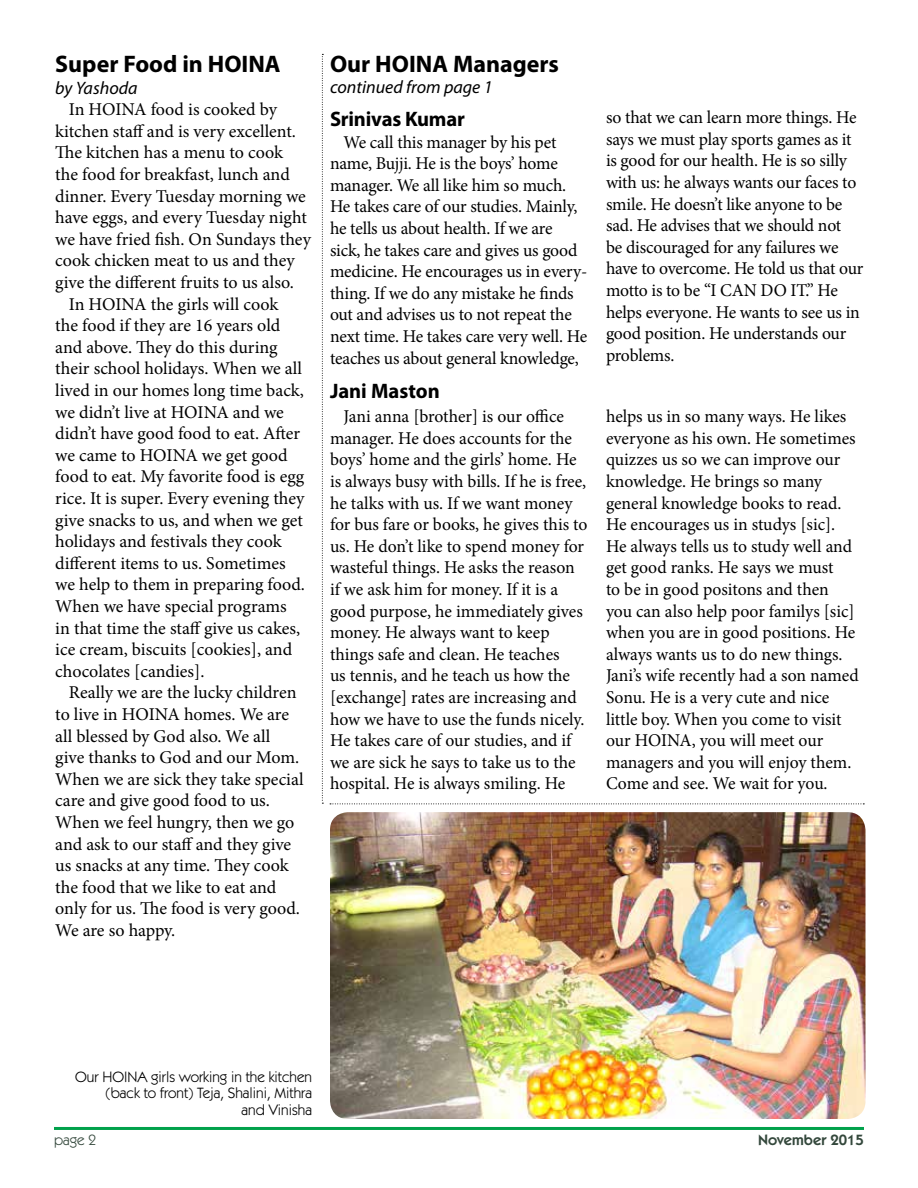
<style>
.page{position:relative;width:918px;height:1188px;background:#fff}
.page>*{position:absolute;margin:0;border:0;box-sizing:border-box;transform-origin:0 0}
.t1{font:700 24px "Myriad Pro";color:#000}
.t2{font:700 21px "Myriad Pro";letter-spacing:-.01em;color:#000}
.t3{font:18px/21.6px "Minion Pro";letter-spacing:-.005em;color:#000}
.t4{font:italic 18px "Myriad Pro";color:#000}
.t5{font:15px/16.5px "Itc Kabel";color:#000;text-align:right}
.t6{font:600 15px "Itc Kabel";color:#34483c}
.t7{font:15px "Itc Kabel";color:#34483c}
</style>
<div class="page">
<hr style="left:54px;top:1127px;width:810px;height:3px;background:#00a14b">
<svg style="left:330px;top:804px;width:534px;height:1px"></svg>
<svg style="left:322px;top:54px;width:1px;height:750px"></svg>
<img style="left:330px;top:812px;width:536px;height:307px">
<p class="t1" style="left:55px;top:48px;width:227px">Super Food in HOINA</p>
<p class="t4" style="left:55px;top:76px;width:84px">by Yashoda</p>
<p class="t3" style="left:69px;top:99px;width:210px">In HOINA food is cooked by</p>
<p class="t3" style="left:55px;top:120px;width:242px">kitchen staff and is very excellent.</p>
<p class="t3" style="left:55px;top:142px;width:229px">The kitchen has a menu to cook</p>
<p class="t3" style="left:55px;top:164px;width:236px">the food for breakfast, lunch and</p>
<p class="t3" style="left:55px;top:185px;width:252px">dinner. Every Tuesday morning we</p>
<p class="t3" style="left:55px;top:207px;width:253px">have eggs, and every Tuesday night</p>
<p class="t3" style="left:55px;top:228px;width:257px">we have fried fish. On Sundays they</p>
<p class="t3" style="left:55px;top:250px;width:241px">cook chicken meat to us and they</p>
<p class="t3" style="left:55px;top:272px;width:240px">give the different fruits to us also.</p>
<p class="t3" style="left:69px;top:293px;width:211px">In HOINA the girls will cook</p>
<p class="t3" style="left:55px;top:315px;width:227px">the food if they are 16 years old</p>
<p class="t3" style="left:55px;top:336px;width:224px">and above. They do this during</p>
<p class="t3" style="left:55px;top:358px;width:248px">their school holidays. When we all</p>
<p class="t3" style="left:55px;top:380px;width:250px">lived in our homes long time back,</p>
<p class="t3" style="left:55px;top:401px;width:230px">we didn’t live at HOINA and we</p>
<p class="t3" style="left:55px;top:423px;width:246px">didn’t have good food to eat. After</p>
<p class="t3" style="left:55px;top:444px;width:234px">we came to HOINA we get good</p>
<p class="t3" style="left:55px;top:466px;width:250px">food to eat. My favorite food is egg</p>
<p class="t3" style="left:55px;top:488px;width:251px">rice. It is super. Every evening they</p>
<p class="t3" style="left:55px;top:509px;width:249px">give snacks to us, and when we get</p>
<p class="t3" style="left:55px;top:531px;width:228px">holidays and festivals they cook</p>
<p class="t3" style="left:55px;top:552px;width:232px">different items to us. Sometimes</p>
<p class="t3" style="left:55px;top:574px;width:251px">we help to them in preparing food.</p>
<p class="t3" style="left:55px;top:596px;width:233px">When we have special programs</p>
<p class="t3" style="left:55px;top:617px;width:246px">in that time the staff give us cakes,</p>
<p class="t3" style="left:55px;top:639px;width:238px">ice cream, biscuits [cookies], and</p>
<p class="t3" style="left:55px;top:660px;width:151px">chocolates [candies].</p>
<p class="t3" style="left:69px;top:682px;width:229px">Really we are the lucky children</p>
<p class="t3" style="left:55px;top:704px;width:235px">to live in HOINA homes. We are</p>
<p class="t3" style="left:55px;top:725px;width:216px">all blessed by God also. We all</p>
<p class="t3" style="left:55px;top:747px;width:245px">give thanks to God and our Mom.</p>
<p class="t3" style="left:55px;top:768px;width:250px">When we are sick they take special</p>
<p class="t3" style="left:55px;top:790px;width:216px">care and give good food to us.</p>
<p class="t3" style="left:55px;top:812px;width:240px">When we feel hungry, then we go</p>
<p class="t3" style="left:55px;top:833px;width:237px">and ask to our staff and they give</p>
<p class="t3" style="left:55px;top:855px;width:235px">us snacks at any time. They cook</p>
<p class="t3" style="left:55px;top:876px;width:223px">the food that we like to eat and</p>
<p class="t3" style="left:55px;top:898px;width:246px">only for us. The food is very good.</p>
<p class="t3" style="left:55px;top:920px;width:121px">We are so happy.</p>
<p class="t1" style="left:330px;top:48px;width:231px">Our HOINA Managers</p>
<p class="t4" style="left:330px;top:76px;width:164px">continued from page 1</p>
<p class="t2" style="left:330px;top:105px;width:136px">Srinivas Kumar</p>
<p class="t3" style="left:330px;top:131px;width:259px;text-indent:14px">We call this manager by his pet name, Bujji. He is the boys’ home manager. We all like him so much.<br>He takes care of our studies. Mainly, he tells us about health. If we are sick, he takes care and gives us good medicine. He encourages us in every&shy;thing. If we do any mistake he finds out and advises us to not repeat the next time. He takes care very well. He teaches us about general knowledge,</p>
<p class="t2" style="left:330px;top:377px;width:111px">Jani Maston</p>
<p class="t3" style="left:330px;top:406px;width:259px;text-indent:13px">Jani anna [brother] is our office manager. He does accounts for the boys’ home and the girls’ home. He is always busy with bills. If he is free, he talks with us. If we want money for bus fare or books, he gives this to us. He don’t like to spend money for wasteful things. He asks the reason if we ask him for money. If it is a good purpose, he immediately gives money. He always want to keep things safe and clean. He teaches<br>us tennis, and he teach us how the [exchange] rates are increasing and how we have to use the funds nicely.<br>He takes care of our studies, and if we are sick he says to take us to the hospital. He is always smiling. He</p>
<p class="t3" style="left:606px;top:107px;width:259px">so that we can learn more things. He says we must play sports games as it is good for our health. He is so silly with us: he always wants our faces to smile. He doesn’t like anyone to be sad. He advises that we should not<br>be discouraged for any failures we have to overcome. He told us that our motto is to be “I CAN DO IT.” He helps everyone. He wants to see us in good position. He understands our problems.</p>
<p class="t3" style="left:606px;top:406px;width:254px">helps us in so many ways. He likes everyone as his own. He sometimes quizzes us so we can improve our knowledge. He brings so many general knowledge books to read.<br>He encourages us in studys [sic].<br>He always tells us to study well and get good ranks. He says we must<br>to be in good positons and then you can also help poor familys [sic] when you are in good positions. He always wants us to do new things.<br>Jani’s wife recently had a son named<br>Sonu. He is a very cute and nice little boy. When you come to visit our HOINA, you will meet our managers and you will enjoy them.<br>Come and see. We wait for you.</p>
<p class="t5" style="left:75px;top:1068px;width:238px">Our HOINA girls working in the kitchen (back to front) Teja, Shalini, Mithra<br>and Vinisha</p>
<p class="t7" style="left:54px;top:1131px;width:44px">page 2</p>
<p class="t6" style="left:758px;top:1131px;width:107px">November 2015</p>
</div>
